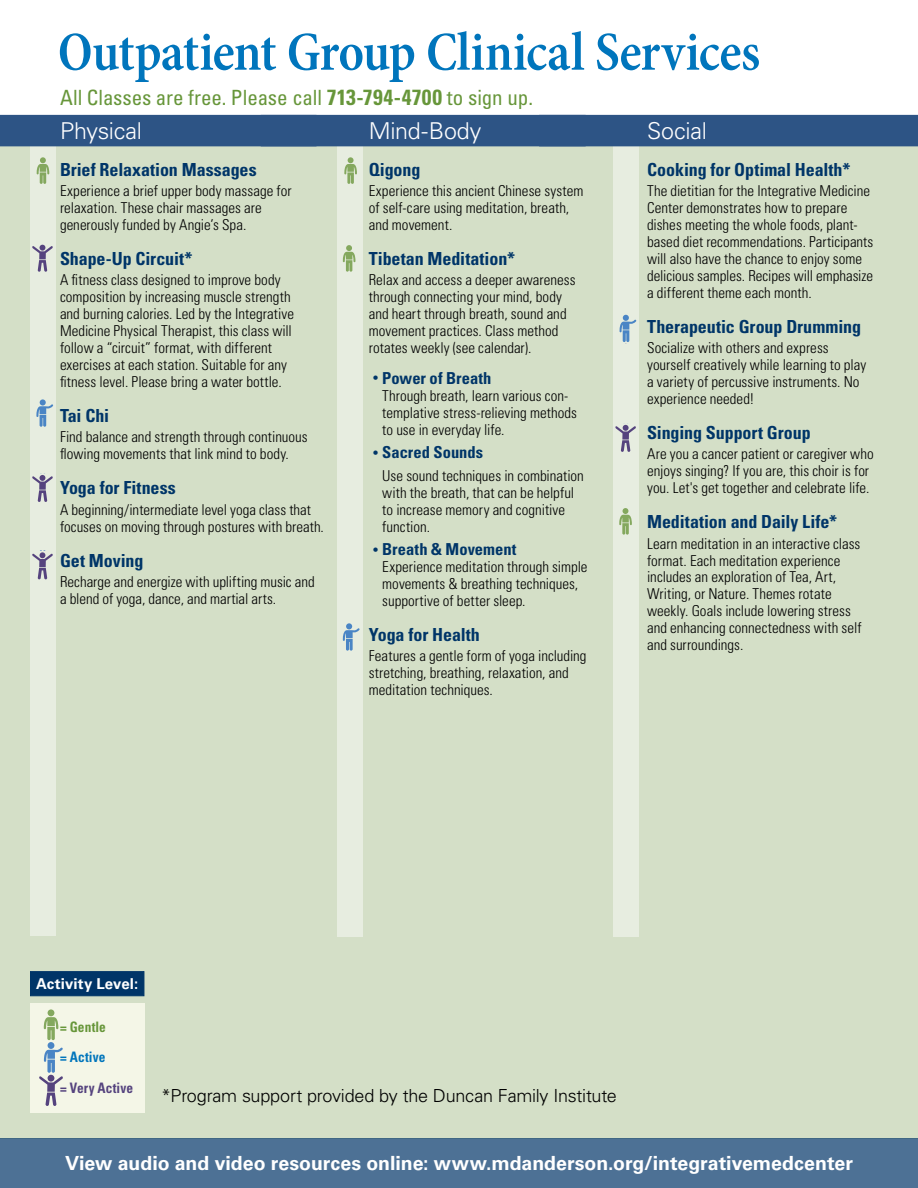
<style>
.page{position:relative;width:918px;height:1188px;background:#fff}
.page>*{position:absolute;margin:0;border:0;box-sizing:border-box;transform-origin:0 0}
.t1{font:600 condensed 55.5px "Minion Pro";letter-spacing:-.01em;color:#0075bc}
.t2{font:300 23.25px "Univers LT Std";letter-spacing:-.01em;color:#fff}
.t3{font:condensed 21px "Univers LT Std";letter-spacing:-.005em;color:#67963a}
.t4{font:700 19.5px "Univers LT Std";color:#fff}
.t5{font:700 condensed 18px "Univers LT Std";letter-spacing:-.005em;color:#003568}
.t6{font:300 18px "Univers LT Std";letter-spacing:-.015em;color:#000}
.t7{font:700 condensed 16.5px "Univers LT Std";color:#003568}
.t8{font:300 condensed 15px/17px "Univers LT Std";color:#000}
.t9{font:700 15px "Univers LT Std";letter-spacing:.01em;color:#fff}
.t10{font:700 condensed 14.4px/30.8px "Univers LT Std";letter-spacing:.01em;color:#55437e;scale:.93 1}
.s1{font-weight:700;font-size:21.9px}
.s2{font-size:12px}
.s3{font-size:13.35px;color:#67963a}
.s4{color:#67963a}
.s5{font-size:13.35px;color:#0075bc}
.s6{color:#0075bc}
.s7{font-size:13.35px}
</style>
<div class="page">
<div style="left:0;top:115px;width:918px;height:1023px;background:#d4dfc7"></div>
<div style="left:30px;top:146px;width:26px;height:790px;background:#e7ede0"></div>
<div style="left:337px;top:126px;width:25px;height:811px;background:#e7ede0"></div>
<div style="left:614px;top:141px;width:25px;height:796px;background:#e7ede0"></div>
<div style="left:0;top:1138px;width:918px;height:50px;background:#4d7195"></div>
<div style="left:0;top:115px;width:316px;height:31px;background:#2d5485"></div>
<div style="left:261px;top:115px;width:325px;height:31px;background:#2d5485"></div>
<div style="left:539px;top:115px;width:379px;height:31px;background:#2d5485"></div>
<svg style="left:37px;top:157px;width:12px;height:27px"></svg>
<svg style="left:344px;top:157px;width:13px;height:27px"></svg>
<svg style="left:343px;top:245px;width:12px;height:27px"></svg>
<svg style="left:343px;top:623px;width:17px;height:28px"></svg>
<svg style="left:620px;top:315px;width:16px;height:27px"></svg>
<svg style="left:32px;top:245px;width:21px;height:27px"></svg>
<svg style="left:32px;top:475px;width:21px;height:27px"></svg>
<svg style="left:32px;top:552px;width:21px;height:27px"></svg>
<div style="left:30px;top:1003px;width:115px;height:110px;background:#f4f6e7"></div>
<div style="left:48px;top:1009px;width:6px;height:7px;background:#84a85e;border-radius:50%"></div>
<svg style="left:44px;top:1017px;width:14px;height:23px"></svg>
<div style="left:48px;top:1042px;width:6px;height:7px;background:#4a85c5;border-radius:50%"></div>
<svg style="left:39px;top:1048px;width:24px;height:58px"></svg>
<div style="left:30px;top:971px;width:114px;height:25px;background:#003568;border:1px solid #003568"></div>
<div style="left:40px;top:399px;width:6px;height:7px;background:#4a85c5;border-radius:50%"></div>
<svg style="left:36px;top:404px;width:17px;height:23px"></svg>
<svg style="left:615px;top:425px;width:21px;height:27px"></svg>
<svg style="left:619px;top:508px;width:13px;height:27px"></svg>
<h1 class="t1" style="left:58px;top:19px;width:704px">Outpatient Group Clinical Services</h1>
<h3 class="t3" style="left:60px;top:84px;width:475px">All Classes are free. Please call <span class="s1">713-794-4700</span> to sign up.</h3>
<h2 class="t2" style="left:60px;top:117px;width:83px">Physical</h2>
<h2 class="t2" style="left:369px;top:117px;width:114px">Mind-Body</h2>
<h2 class="t2" style="left:647px;top:117px;width:61px">Social</h2>
<p class="t5" style="left:60px;top:159px;width:198px">Brief Relaxation Massages</p>
<p class="t8" style="left:60px;top:182px;width:233px">Experience a brief upper body massage for relaxation. These chair massages are generously funded by Angie’s Spa.</p>
<p class="t5" style="left:60px;top:248px;width:134px">Shape-Up Circuit*</p>
<p class="t8" style="left:60px;top:272px;width:236px">A fitness class designed to improve body composition by increasing muscle strength and burning calories. Led by the Integrative Medicine Physical Therapist, this class will follow a “circuit” format, with different exercises at each station. Suitable for any fitness level. Please bring a water bottle.</p>
<p class="t5" style="left:60px;top:405px;width:51px">Tai Chi</p>
<p class="t8" style="left:60px;top:429px;width:249px">Find balance and strength through continuous flowing movements that link mind to body.</p>
<p class="t5" style="left:60px;top:477px;width:117px">Yoga for Fitness</p>
<p class="t8" style="left:60px;top:501px;width:265px">A beginning/intermediate level yoga class that focuses on moving through postures with breath.</p>
<p class="t5" style="left:60px;top:549px;width:85px">Get Moving</p>
<p class="t8" style="left:60px;top:573px;width:256px">Recharge and energize with uplifting music and a blend of yoga, dance, and martial arts.</p>
<p class="t5" style="left:369px;top:159px;width:53px">Qigong</p>
<p class="t8" style="left:369px;top:182px;width:216px">Experience this ancient Chinese system of self-care using meditation, breath, and movement.</p>
<p class="t5" style="left:369px;top:248px;width:148px">Tibetan Meditation*</p>
<p class="t8" style="left:369px;top:272px;width:208px">Relax and access a deeper awareness through connecting your mind, body and heart through breath, sound and movement practices. Class method rotates weekly (see calendar).</p>
<p class="t7" style="left:373px;top:368px;width:120px"><span class="s2">•</span> Power of Breath</p>
<p class="t8" style="left:382px;top:387px;width:196px">Through breath, learn various con&shy;templative stress-relieving methods to use in everyday life.</p>
<p class="t7" style="left:373px;top:442px;width:111px"><span class="s2">•</span> Sacred Sounds</p>
<p class="t8" style="left:382px;top:467px;width:203px">Use sound techniques in combination with the breath, that can be helpful to increase memory and cognitive function.</p>
<p class="t7" style="left:373px;top:539px;width:145px"><span class="s2">•</span> Breath &amp; Movement</p>
<p class="t8" style="left:382px;top:558px;width:207px">Experience meditation through simple movements &amp; breathing techniques, supportive of better sleep.</p>
<p class="t5" style="left:369px;top:624px;width:113px">Yoga for Health</p>
<p class="t8" style="left:369px;top:648px;width:219px">Features a gentle form of yoga including stretching, breathing, relaxation, and meditation techniques.</p>
<p class="t5" style="left:647px;top:159px;width:205px">Cooking for Optimal Health*</p>
<p class="t8" style="left:647px;top:182px;width:228px">The dietitian for the Integrative Medicine Center demonstrates how to prepare dishes meeting the whole foods, plant&shy;based diet recommendations. Participants will also have the chance to enjoy some delicious samples. Recipes will emphasize a different theme each month.</p>
<p class="t5" style="left:647px;top:316px;width:215px">Therapeutic Group Drumming</p>
<p class="t8" style="left:647px;top:339px;width:221px">Socialize with others and express yourself creatively while learning to play a variety of percussive instruments. No experience needed!</p>
<p class="t5" style="left:647px;top:422px;width:165px">Singing Support Group</p>
<p class="t8" style="left:647px;top:446px;width:228px">Are you a cancer patient or caregiver who enjoys singing? If you are, this choir is for you. Let's get together and celebrate life.</p>
<p class="t5" style="left:647px;top:511px;width:192px">Meditation and Daily Life*</p>
<p class="t8" style="left:647px;top:535px;width:216px">Learn meditation in an interactive class format. Each meditation experience includes an exploration of Tea, Art, Writing, or Nature. Themes rotate weekly. Goals include lowering stress and enhancing connectedness with self and surroundings.</p>
<p class="t9" style="left:36px;top:975px;width:104px">Activity Level:</p>
<p class="t10" style="left:60px;top:1011px;width:80px"><span class="s3">=</span> <span class="s4">Gentle<br></span><span class="s5">=</span> <span class="s6">Active<br></span><span class="s7">=</span> Very Active</p>
<p class="t6" style="left:161px;top:1084px;width:457px">*Program support provided by the Duncan Family Institute</p>
<h3 class="t4" style="left:65px;top:1152px;width:789px">View audio and video resources online: www.mdanderson.org/integrativemedcenter</h3>
</div>
